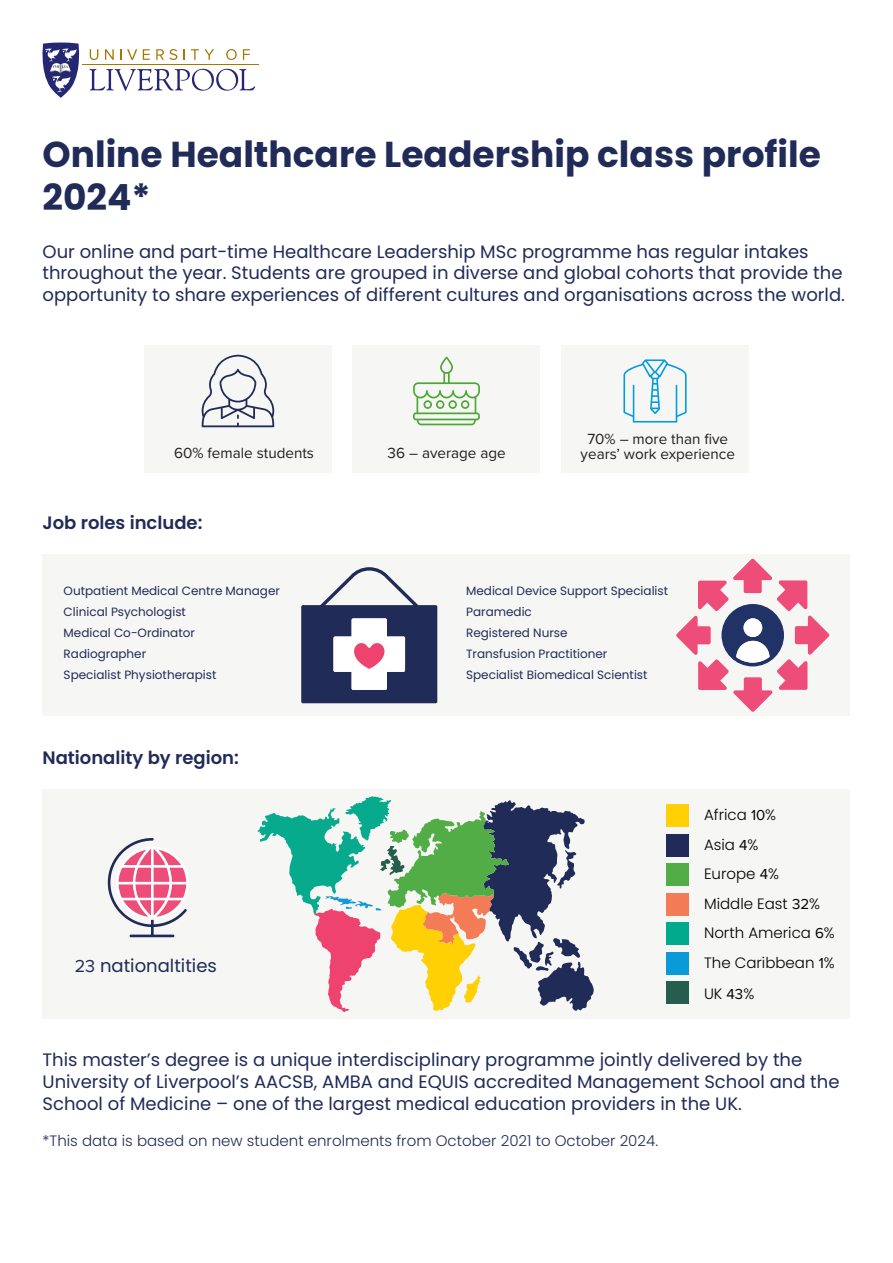
<style>
.page{position:relative;width:893px;height:1263px;background:#fff}
.page>*{position:absolute;margin:0;border:0;box-sizing:border-box;transform-origin:0 0}
.t1{font:700 36px/43.2px "Poppins";color:#212b58}
.t2{font:18px/21.6px "Poppins";color:#212b58}
.t3{font:600 18px "Poppins";color:#212b58}
.t4{font:18px "Poppins";color:#202b58}
.t5{font:15.3px/15.3px "Proxima Nova";color:#231f20;text-align:center}
.t6{font:300 15px/29.7px "Poppins";color:#000}
.t7{font:300 15px "Poppins";color:#212b58}
.t8{font:12px/21px "Poppins";color:#212b58}
.s1{font-family:"Proxima Nova"}
.s2{font-family:"Proxima Nova";font-weight:400}
</style>
<div class="page">
<div style="left:43px;top:789px;width:807px;height:230px;background:#f6f6f4"></div>
<svg style="left:108px;top:838px;width:80px;height:99px"></svg>
<svg style="left:257px;top:796px;width:337px;height:216px"></svg>
<div style="left:667px;top:804px;width:22px;height:23px;background:#ffd004"></div>
<div style="left:667px;top:834px;width:22px;height:22px;background:#212b58"></div>
<div style="left:667px;top:864px;width:22px;height:22px;background:#53ad47"></div>
<div style="left:667px;top:893px;width:22px;height:23px;background:#f37b56"></div>
<div style="left:667px;top:923px;width:22px;height:22px;background:#00aa8d"></div>
<div style="left:667px;top:952px;width:22px;height:23px;background:#0a9ad7"></div>
<div style="left:667px;top:982px;width:22px;height:22px;background:#275d4e"></div>
<svg style="left:42px;top:43px;width:38px;height:55px"></svg>
<hr style="left:83px;top:64px;width:176px;height:1px;background:#a77700">
<svg style="left:143px;top:49px;width:7px;height:11px"></svg>
<svg style="left:120px;top:49px;width:17px;height:11px"></svg>
<svg style="left:105px;top:49px;width:9px;height:11px"></svg>
<svg style="left:90px;top:49px;width:8px;height:11px"></svg>
<svg style="left:243px;top:49px;width:7px;height:11px"></svg>
<svg style="left:191px;top:49px;width:23px;height:11px"></svg>
<svg style="left:226px;top:49px;width:11px;height:11px"></svg>
<svg style="left:183px;top:49px;width:2px;height:11px"></svg>
<svg style="left:156px;top:49px;width:21px;height:11px"></svg>
<svg style="left:89px;top:68px;width:166px;height:23px"></svg>
<div style="left:144px;top:345px;width:187px;height:127px;background:#f6f6f4"></div>
<div style="left:353px;top:345px;width:187px;height:127px;background:#f6f6f4"></div>
<div style="left:561px;top:345px;width:188px;height:127px;background:#f6f6f4"></div>
<svg style="left:413px;top:356px;width:67px;height:69px"></svg>
<svg style="left:202px;top:355px;width:72px;height:72px"></svg>
<svg style="left:623px;top:359px;width:64px;height:63px"></svg>
<div style="left:43px;top:554px;width:807px;height:162px;background:#f6f6f4"></div>
<svg style="left:301px;top:567px;width:136px;height:136px"></svg>
<svg style="left:676px;top:558px;width:153px;height:154px"></svg>
<div style="left:744px;top:618px;width:18px;height:19px;background:#fff;border-radius:50%"></div>
<h1 class="t1" style="left:43px;top:133px;width:780px">Online Healthcare Leadership class profile<br>2024*</h1>
<p class="t2" style="left:43px;top:241px;width:804px">Our online and part-time Healthcare Leadership MSc programme has regular intakes throughout the year. Students are grouped in diverse and global cohorts that provide the opportunity to share experiences of different cultures and organisations across the world.</p>
<p class="t5" style="left:174px;top:444px;width:141px">60% female students</p>
<p class="t5" style="left:388px;top:444px;width:120px">36 – average age</p>
<p class="t3" style="left:43px;top:512px;width:161px">Job roles include:</p>
<p class="t5" style="left:581px;top:431px;width:156px">70% – more than five years’ work experience</p>
<p class="t8" style="left:64px;top:580px;width:218px">Outpatient Medical Centre Manager<br>Clinical Psychologist<br>Medical Co-Ordinator<br>Radiographer<br>Specialist Physiotherapist</p>
<p class="t8" style="left:466px;top:580px;width:204px">Medical Device Support Specialist<br>Paramedic<br>Registered Nurse<br>Transfusion Practitioner<br>Specialist Biomedical Scientist</p>
<p class="t3" style="left:43px;top:747px;width:198px">Nationality by region:</p>
<p class="t4" style="left:75px;top:955px;width:144px"><span class="s1">23</span> nationaltities</p>
<p class="t6" style="left:704px;top:800px;width:132px">Africa <span class="s2">10</span>%<br>Asia <span class="s2">4</span>%<br>Europe <span class="s2">4</span>%<br>Middle East <span class="s2">32</span>%<br>North America <span class="s2">6</span>%<br>The Caribbean <span class="s2">1</span>%<br>UK <span class="s2">43</span>%</p>
<p class="t2" style="left:43px;top:1049px;width:798px">This master’s degree is a unique interdisciplinary programme jointly delivered by the<br>University of Liverpool’s AACSB, AMBA and EQUIS accredited Management School and the<br>School of Medicine – one of the largest medical education providers in the UK.</p>
<p class="t7" style="left:43px;top:1131px;width:617px">*This data is based on new student enrolments from October 2021 to October 2024.</p>
</div>
